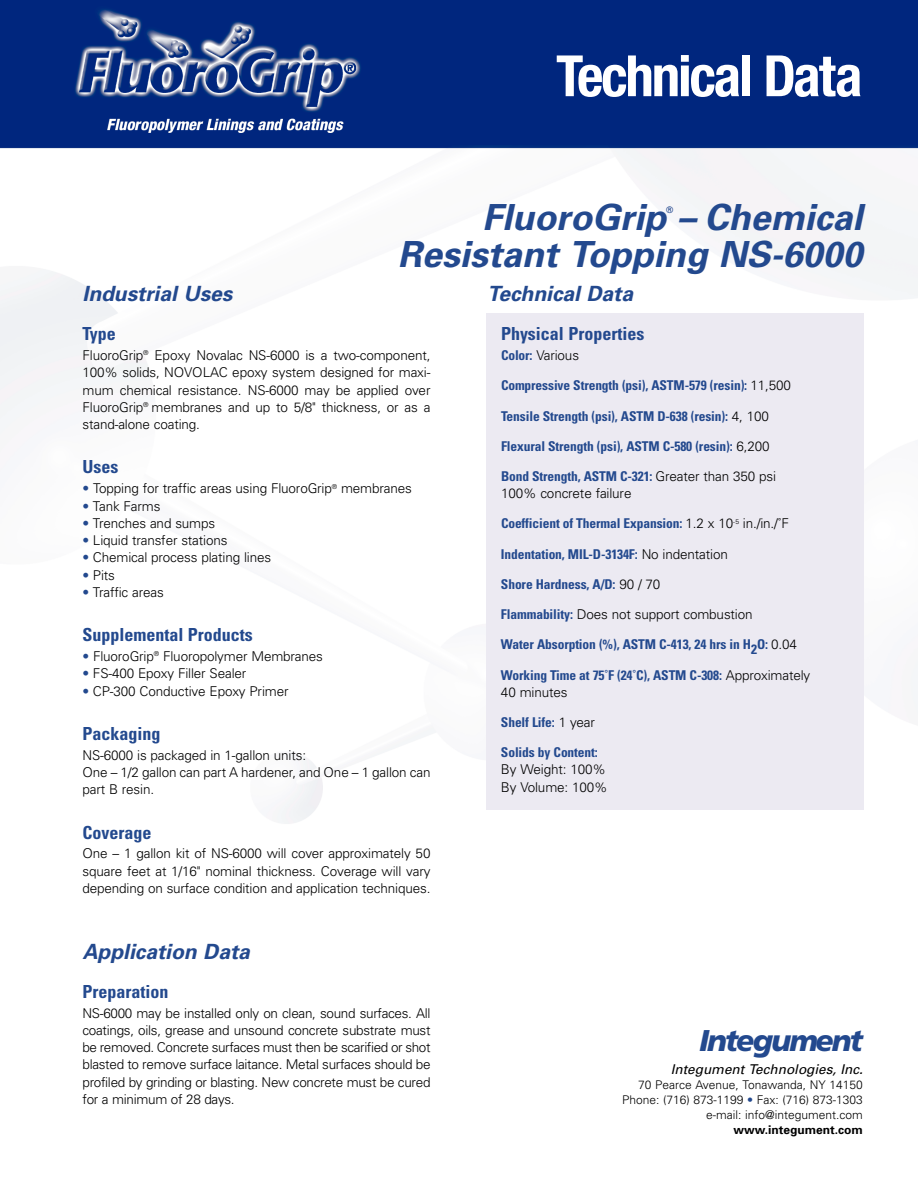
<style>
.page{position:relative;width:918px;height:1188px;background:#fff}
.page>*{position:absolute;margin:0;border:0;box-sizing:border-box;transform-origin:0 0}
.t1{font:700 condensed 57px "Helvetica Neue";letter-spacing:-.04em;color:#fff}
.t2{font:italic 700 36px "Univers";color:#23498e}
.t3{font:italic 900 30px "Frutiger";letter-spacing:-.065em;color:#23498e}
.t4{font:italic 700 21px "Univers";color:#23498e}
.t5{font:700 condensed 18px "Univers";color:#23498e}
.t6{font:300 13.5px/17.2px "Univers";letter-spacing:-.01em;color:#000;text-align:justify}
.t7{font:700 condensed 13.5px/17.2px "Univers";letter-spacing:-.01em;color:#23498e}
.t8{font:italic 13.5px "Univers";color:#000}
.t9{font:300 12px/15px "Univers";color:#000;text-align:right}
.t10{font:700 12px "Univers";color:#000}
.t11{font:9px "Univers";color:#23498e}
.s1{font-weight:700;font-stretch:condensed;color:#23498e}
.s2{font-weight:300;font-stretch:normal;color:#000}
.s3{color:#23498e}
</style>
<div class="page">
<img style="left:0;top:0;width:918px;height:824px">
<div style="left:486px;top:313px;width:378px;height:497px;background:#eceaf2"></div>
<h1 class="t1" style="left:556px;top:55px;width:308px">Technical Data</h1>
<h2 class="t2" style="left:482px;top:204px;width:382px">FluoroGrip – Chemical</h2>
<p class="t11" style="left:666px;top:207px;width:9px">®</p>
<h2 class="t2" style="left:398px;top:241px;width:466px">Resistant Topping NS-6000</h2>
<h3 class="t4" style="left:488px;top:286px;width:147px">Technical Data</h3>
<h3 class="t5" style="left:501px;top:327px;width:145px">Physical Properties</h3>
<p class="t6" style="left:501px;top:348px;width:80px"><span class="s1">Color:</span> Various</p>
<p class="t7" style="left:501px;top:378px;width:291px">Compressive Strength (psi), ASTM-579 (resin): <span class="s2">11,500</span></p>
<p class="t7" style="left:501px;top:409px;width:270px">Tensile Strength (psi), ASTM D-638 (resin): <span class="s2">4, 100</span></p>
<p class="t7" style="left:501px;top:439px;width:270px">Flexural Strength (psi), ASTM C-580 (resin): <span class="s2">6,200</span></p>
<p class="t6" style="left:501px;top:469px;width:277px"><span class="s1">Bond Strength, ASTM C-321:</span> Greater than 350 psi<br>100% concrete failure</p>
<p class="t7" style="left:501px;top:516px;width:289px">Coefficient of Thermal Expansion: <span class="s2">1.2 x 10</span><sup>-5</sup> <span class="s2">in./in./˚F</span></p>
<p class="t7" style="left:501px;top:547px;width:228px">Indentation, MIL-D-3134F: <span class="s2">No indentation</span></p>
<p class="t7" style="left:501px;top:577px;width:161px">Shore Hardness, A/D: <span class="s2">90 / 70</span></p>
<p class="t6" style="left:501px;top:607px;width:253px"><span class="s1">Flammability:</span> Does not support combustion</p>
<p class="t7" style="left:501px;top:637px;width:297px">Water Absorption (%), ASTM C-413, 24 hrs in H2O: <span class="s2">0.04</span></p>
<p class="t7" style="left:501px;top:667px;width:311px">Working Time at 75˚F (24˚C), ASTM C-308: <span class="s2">Approximately<br>40 minutes</span></p>
<p class="t7" style="left:501px;top:715px;width:96px">Shelf Life: <span class="s2">1 year</span></p>
<p class="t7" style="left:501px;top:745px;width:98px">Solids by Content:</p>
<p class="t6" style="left:501px;top:762px;width:108px">By Weight: 100%<br>By Volume: 100%</p>
<h3 class="t4" style="left:82px;top:286px;width:151px">Industrial Uses</h3>
<h3 class="t5" style="left:82px;top:327px;width:35px">Type</h3>
<p class="t6" style="left:82px;top:348px;width:350px">FluoroGrip<sup>®</sup> Epoxy Novalac NS-6000 is a two-component, 100% solids, NOVOLAC epoxy system designed for maxi&shy;mum chemical resistance. NS-6000 may be applied over FluoroGrip<sup>®</sup> membranes and up to 5/8" thickness, or as a stand-alone coating.</p>
<h3 class="t5" style="left:82px;top:460px;width:37px">Uses</h3>
<p class="t6" style="left:82px;top:481px;width:331px"><span class="s3">•</span> Topping for traffic areas using FluoroGrip<sup>®</sup> membranes</p>
<p class="t6" style="left:82px;top:498px;width:80px"><span class="s3">•</span> Tank Farms</p>
<p class="t6" style="left:82px;top:516px;width:134px"><span class="s3">•</span> Trenches and sumps</p>
<p class="t6" style="left:82px;top:533px;width:147px"><span class="s3">•</span> Liquid transfer stations</p>
<p class="t6" style="left:82px;top:550px;width:190px"><span class="s3">•</span> Chemical process plating lines</p>
<p class="t6" style="left:82px;top:567px;width:34px"><span class="s3">•</span> Pits</p>
<p class="t6" style="left:82px;top:585px;width:83px"><span class="s3">•</span> Traffic areas</p>
<h3 class="t5" style="left:82px;top:628px;width:172px">Supplemental Products</h3>
<p class="t6" style="left:82px;top:649px;width:242px"><span class="s3">•</span> FluoroGrip<sup>®</sup> Fluoropolymer Membranes</p>
<p class="t6" style="left:82px;top:666px;width:165px"><span class="s3">•</span> FS-400 Epoxy Filler Sealer</p>
<p class="t6" style="left:82px;top:683px;width:208px"><span class="s3">•</span> CP-300 Conductive Epoxy Primer</p>
<h3 class="t5" style="left:82px;top:727px;width:80px">Packaging</h3>
<p class="t6" style="left:82px;top:748px;width:350px;text-align:left">NS-6000 is packaged in 1-gallon units:<br>One – 1/2 gallon can part A hardener, and One – 1 gallon can part B resin.</p>
<h3 class="t5" style="left:82px;top:826px;width:70px">Coverage</h3>
<p class="t6" style="left:82px;top:846px;width:350px">One – 1 gallon kit of NS-6000 will cover approximately 50 square feet at 1/16" nominal thickness. Coverage will vary depending on surface condition and application techniques.</p>
<h3 class="t4" style="left:82px;top:944px;width:169px">Application Data</h3>
<h3 class="t5" style="left:82px;top:985px;width:87px">Preparation</h3>
<p class="t6" style="left:82px;top:1005px;width:350px">NS-6000 may be installed only on clean, sound surfaces. All coatings, oils, grease and unsound concrete substrate must be removed. Concrete surfaces must then be scarified or shot blasted to remove surface laitance. Metal surfaces should be profiled by grinding or blasting. New concrete must be cured for a minimum of 28 days.</p>
<h3 class="t3" style="left:699px;top:1029px;width:165px">Integument</h3>
<p class="t8" style="left:671px;top:1064px;width:194px">Integument Technologies, Inc.</p>
<p class="t9" style="left:622px;top:1078px;width:242px">70 Pearce Avenue, Tonawanda, NY 14150<br>Phone: (716) 873-1199 <span class="s3">•</span> Fax: (716) 873-1303 e-mail: info@integument.com</p>
<p class="t10" style="left:734px;top:1125px;width:131px">www.integument.com</p>
</div>
